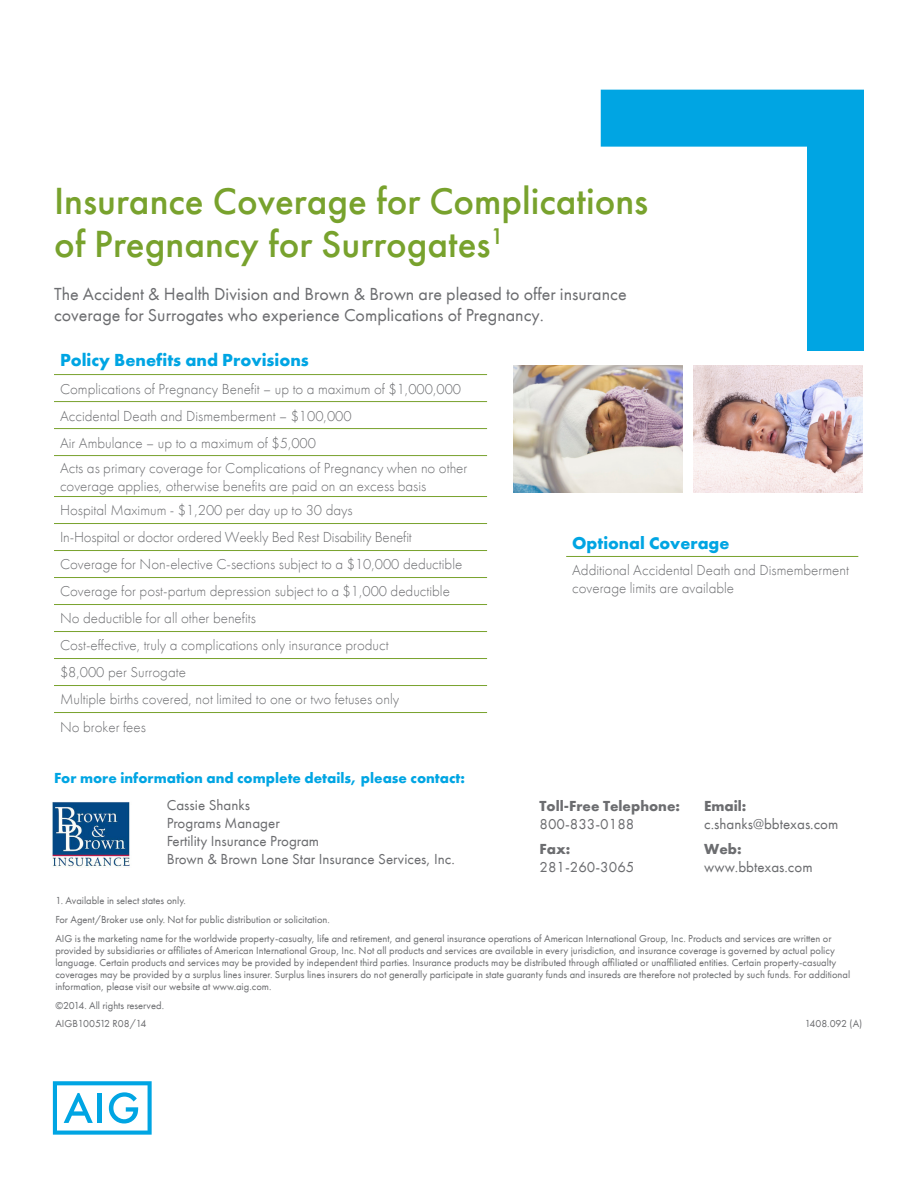
<style>
.page{position:relative;width:918px;height:1188px;background:#fff}
.page>*{position:absolute;margin:0;border:0;box-sizing:border-box;transform-origin:0 0}
.MainTitle{font:39px "Futura PT Medium";color:#78a22d}
.intro_paragraph_if_n{font:18px/21px "Futura PT Book";color:#6c6d70}
.t1{font:18px "Futura PT Bold";color:#00a5e3}
.t2{font:17.7px "Futura PT Bold";color:#00a5e3}
.t3{font:15px/18px "Futura PT Light";color:#6c6d70}
.t4{font:15px "Futura PT Book";color:#6c6d70}
.Body_subhead{font:15px "Futura PT Bold";color:#00a5e3}
.t5{font:15px "Futura PT Bold";color:#6c6d70}
.t6{font:10.5px/12px "Futura PT Book";color:#6c6d70}
</style>
<div class="page">
<svg style="left:53px;top:1081px;width:99px;height:54px"></svg>
<hr style="left:54px;top:374px;width:433px;height:1px;background:#78a22d">
<hr style="left:54px;top:401px;width:433px;height:1px;background:#78a22d">
<hr style="left:54px;top:428px;width:433px;height:1px;background:#78a22d">
<hr style="left:54px;top:455px;width:433px;height:1px;background:#78a22d">
<hr style="left:54px;top:496px;width:433px;height:1px;background:#78a22d">
<hr style="left:54px;top:523px;width:433px;height:1px;background:#78a22d">
<hr style="left:54px;top:550px;width:433px;height:1px;background:#78a22d">
<hr style="left:54px;top:577px;width:433px;height:1px;background:#78a22d">
<hr style="left:54px;top:604px;width:433px;height:1px;background:#78a22d">
<hr style="left:54px;top:631px;width:433px;height:1px;background:#78a22d">
<hr style="left:54px;top:658px;width:433px;height:1px;background:#78a22d">
<hr style="left:54px;top:685px;width:433px;height:1px;background:#78a22d">
<hr style="left:54px;top:712px;width:433px;height:1px;background:#78a22d">
<img style="left:52px;top:802px;width:78px;height:66px">
<svg style="left:600px;top:89px;width:264px;height:319px"></svg>
<hr style="left:566px;top:556px;width:292px;height:1px;background:#78a22d">
<img style="left:694px;top:365px;width:169px;height:128px">
<img style="left:514px;top:365px;width:169px;height:128px">
<p class="MainTitle" style="left:54px;top:177px;width:596px">Insurance Coverage for Complications</p>
<p class="MainTitle" style="left:54px;top:221px;width:451px">of Pregnancy for Surrogates<sup>1</sup></p>
<p class="intro_paragraph_if_n" style="left:54px;top:283px;width:574px">The Accident &amp; Health Division and Brown &amp; Brown are pleased to offer insurance coverage for Surrogates who experience Complications of Pregnancy.</p>
<p class="t1" style="left:60px;top:348px;width:250px">Policy Benefits and Provisions</p>
<p class="t3" style="left:60px;top:380px;width:403px">Complications of Pregnancy Benefit – up to a maximum of $1,000,000</p>
<p class="t3" style="left:60px;top:407px;width:293px">Accidental Death and Dismemberment – $100,000</p>
<p class="t3" style="left:60px;top:434px;width:258px">Air Ambulance – up to a maximum of $5,000</p>
<p class="t3" style="left:60px;top:459px;width:409px">Acts as primary coverage for Complications of Pregnancy when no other coverage applies, otherwise benefits are paid on an excess basis</p>
<p class="t3" style="left:60px;top:502px;width:294px">Hospital Maximum - $1,200 per day up to 30 days</p>
<p class="t3" style="left:60px;top:529px;width:353px">In-Hospital or doctor ordered Weekly Bed Rest Disability Benefit</p>
<p class="t3" style="left:60px;top:556px;width:404px">Coverage for Non-elective C-sections subject to a $10,000 deductible</p>
<p class="t3" style="left:60px;top:583px;width:391px">Coverage for post-partum depression subject to a $1,000 deductible</p>
<p class="t3" style="left:60px;top:610px;width:197px">No deductible for all other benefits</p>
<p class="t3" style="left:60px;top:637px;width:330px">Cost-effective, truly a complications only insurance product</p>
<p class="t3" style="left:60px;top:664px;width:127px">$8,000 per Surrogate</p>
<p class="t3" style="left:60px;top:691px;width:341px">Multiple births covered, not limited to one or two fetuses only</p>
<p class="t3" style="left:60px;top:718px;width:87px">No broker fees</p>
<p class="Body_subhead" style="left:54px;top:768px;width:413px">For more information and complete details, please contact:</p>
<p class="t2" style="left:572px;top:532px;width:159px">Optional Coverage</p>
<p class="t3" style="left:572px;top:561px;width:278px">Additional Accidental Death and Dismemberment coverage limits are available</p>
<p class="t4" style="left:167px;top:796px;width:85px">Cassie Shanks</p>
<p class="t4" style="left:167px;top:814px;width:115px">Programs Manager</p>
<p class="t4" style="left:167px;top:832px;width:154px">Fertility Insurance Program</p>
<p class="t4" style="left:167px;top:850px;width:290px">Brown &amp; Brown Lone Star Insurance Services, Inc.</p>
<p class="t6" style="left:55px;top:895px;width:132px">1. Available in select states only.</p>
<p class="t6" style="left:55px;top:913px;width:276px">For Agent/Broker use only. Not for public distribution or solicitation.</p>
<p class="t6" style="left:55px;top:932px;width:796px">AIG is the marketing name for the worldwide property-casualty, life and retirement, and general insurance operations of American International Group, Inc. Products and services are written or provided by subsidiaries or affiliates of American International Group, Inc. Not all products and services are available in every jurisdiction, and insurance coverage is governed by actual policy language. Certain products and services may be provided by independent third parties. Insurance products may be distributed through affiliated or unaffiliated entities. Certain property-casualty coverages may be provided by a surplus lines insurer. Surplus lines insurers do not generally participate in state guaranty funds and insureds are therefore not protected by such funds. For additional information, please visit our website at www.aig.com.</p>
<p class="t6" style="left:55px;top:999px;width:110px">©2014. All rights reserved.</p>
<p class="t6" style="left:55px;top:1017px;width:93px">AIGB100512 R08/14</p>
<p class="t6" style="left:805px;top:1017px;width:59px">1408.092 (A)</p>
<p class="t5" style="left:540px;top:796px;width:142px">Toll-Free Telephone:</p>
<p class="t5" style="left:704px;top:796px;width:44px">Email:</p>
<p class="t4" style="left:540px;top:815px;width:96px">800-833-0188</p>
<p class="t4" style="left:704px;top:815px;width:136px">c.shanks@bbtexas.com</p>
<p class="t5" style="left:540px;top:839px;width:32px">Fax:</p>
<p class="t5" style="left:704px;top:839px;width:39px">Web:</p>
<p class="t4" style="left:540px;top:858px;width:96px">281-260-3065</p>
<p class="t4" style="left:704px;top:858px;width:110px">www.bbtexas.com</p>
</div>
